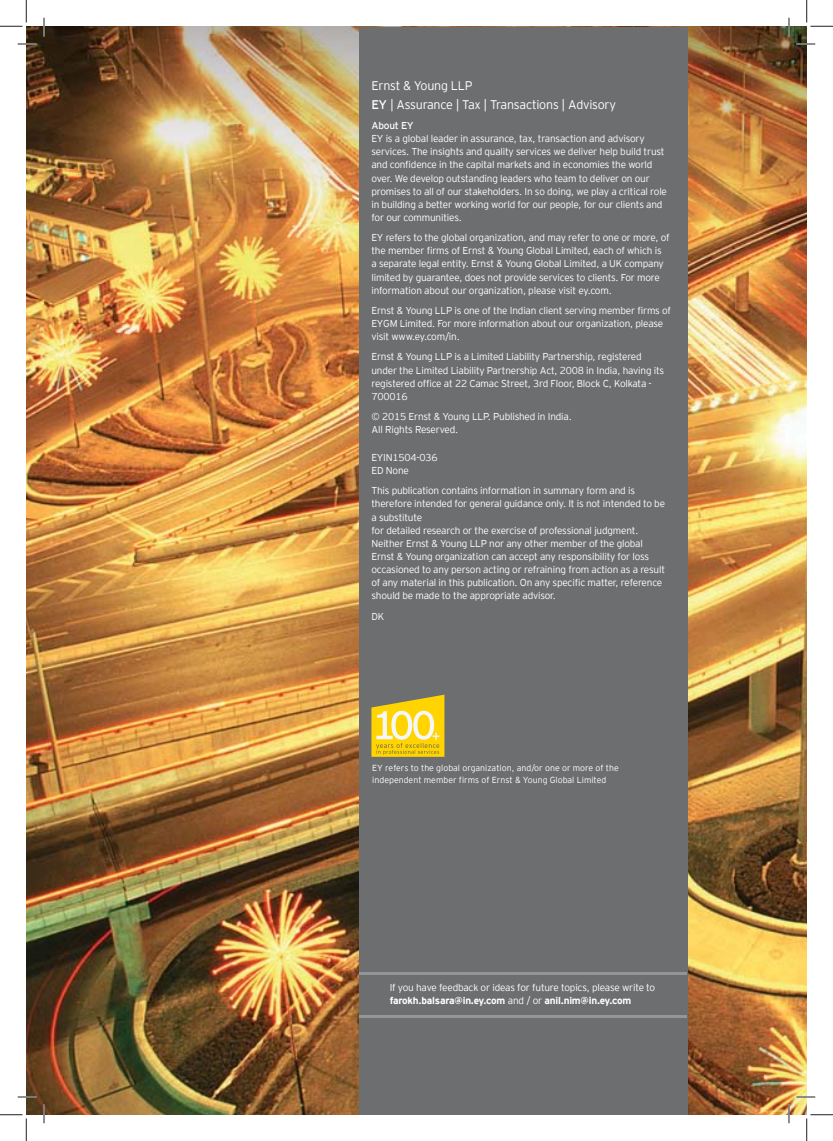
<style>
.page{position:relative;width:833px;height:1141px;background:#fff}
.page>*{position:absolute;margin:0;border:0;box-sizing:border-box;transform-origin:0 0}
.t1{font:300 12.5px/18.9px "EY Interstate";letter-spacing:-.02em;color:#fff}
.t2{font:300 10px/13.1px "EY Interstate";letter-spacing:-.02em;color:#fff}
.t3{font:10px "EY Interstate";letter-spacing:-.02em;color:#fff}
.t4{font:300 8.75px/11.2px "EY Interstate";color:#fff}
.s1{font-weight:400}
.s2{font-weight:700}
</style>
<div class="page">
<img style="left:26px;top:26px;width:780px;height:1088px">
<div style="left:358px;top:27px;width:328px;height:1087px;background:#6d6e70"></div>
<hr style="left:359px;top:972px;width:327px;height:2px;background:#939598">
<hr style="left:359px;top:1015px;width:327px;height:3px;background:#939598">
<svg style="left:371px;top:694px;width:73px;height:62px;background:#e7ca38"></svg>
<svg style="left:18px;top:43px;width:18px;height:2px"></svg>
<svg style="left:796px;top:43px;width:18px;height:2px"></svg>
<svg style="left:18px;top:1096px;width:18px;height:1px"></svg>
<svg style="left:796px;top:1096px;width:18px;height:1px"></svg>
<svg style="left:43px;top:18px;width:2px;height:18px"></svg>
<svg style="left:43px;top:1104px;width:2px;height:19px"></svg>
<svg style="left:787px;top:18px;width:2px;height:18px"></svg>
<svg style="left:787px;top:1104px;width:2px;height:19px"></svg>
<svg style="left:0;top:0;width:27px;height:27px"></svg>
<svg style="left:0;top:1114px;width:27px;height:26px"></svg>
<svg style="left:806px;top:0;width:26px;height:27px"></svg>
<svg style="left:806px;top:1114px;width:26px;height:26px"></svg>
<p class="t1" style="left:371px;top:76px;width:246px">Ernst &amp; Young LLP<br><span class="s1">EY</span> | Assurance | Tax | Transactions | Advisory</p>
<p class="t3" style="left:371px;top:119px;width:44px">About EY</p>
<p class="t2" style="left:371px;top:132px;width:297px">EY is a global leader in assurance, tax, transaction and advisory services. The insights and quality services we deliver help build trust and confidence in the capital markets and in economies the world over. We develop outstanding leaders who team to deliver on our promises to all of our stakeholders. In so doing, we play a critical role in building a better working world for our people, for our clients and for our communities.</p>
<p class="t2" style="left:371px;top:231px;width:299px">EY refers to the global organization, and may refer to one or more, of the member firms of Ernst &amp; Young Global Limited, each of which is<br>a separate legal entity. Ernst &amp; Young Global Limited, a UK company limited by guarantee, does not provide services to clients. For more information about our organization, please visit ey.com.</p>
<p class="t2" style="left:371px;top:304px;width:301px">Ernst &amp; Young LLP is one of the Indian client serving member firms of<br>EYGM Limited. For more information about our organization, please visit www.ey.com/in.</p>
<p class="t2" style="left:371px;top:350px;width:294px">Ernst &amp; Young LLP is a Limited Liability Partnership, registered under the Limited Liability Partnership Act, 2008 in India, having its registered office at 22 Camac Street, 3rd Floor, Block C, Kolkata - 700016</p>
<p class="t2" style="left:371px;top:410px;width:202px">© 2015 Ernst &amp; Young LLP. Published in India.<br>All Rights Reserved.</p>
<p class="t2" style="left:371px;top:450px;width:68px">EYIN1504-036<br>ED None</p>
<p class="t2" style="left:371px;top:484px;width:295px">This publication contains information in summary form and is therefore intended for general guidance only. It is not intended to be a substitute<br>for detailed research or the exercise of professional judgment.<br>Neither Ernst &amp; Young LLP nor any other member of the global Ernst &amp; Young organization can accept any responsibility for loss occasioned to any person acting or refraining from action as a result of any material in this publication. On any specific matter, reference should be made to the appropriate advisor.</p>
<p class="t2" style="left:371px;top:609px;width:14px">DK</p>
<p class="t4" style="left:372px;top:762px;width:248px">EY refers to the global organization, and/or one or more of the independent member firms of Ernst &amp; Young Global Limited</p>
<p class="t2" style="left:389px;top:980px;width:267px">If you have feedback or ideas for future topics, please write to <span class="s2">farokh.balsara@in.ey.com</span> and / or <span class="s2">anil.nim@in.ey.com</span></p>
</div>
